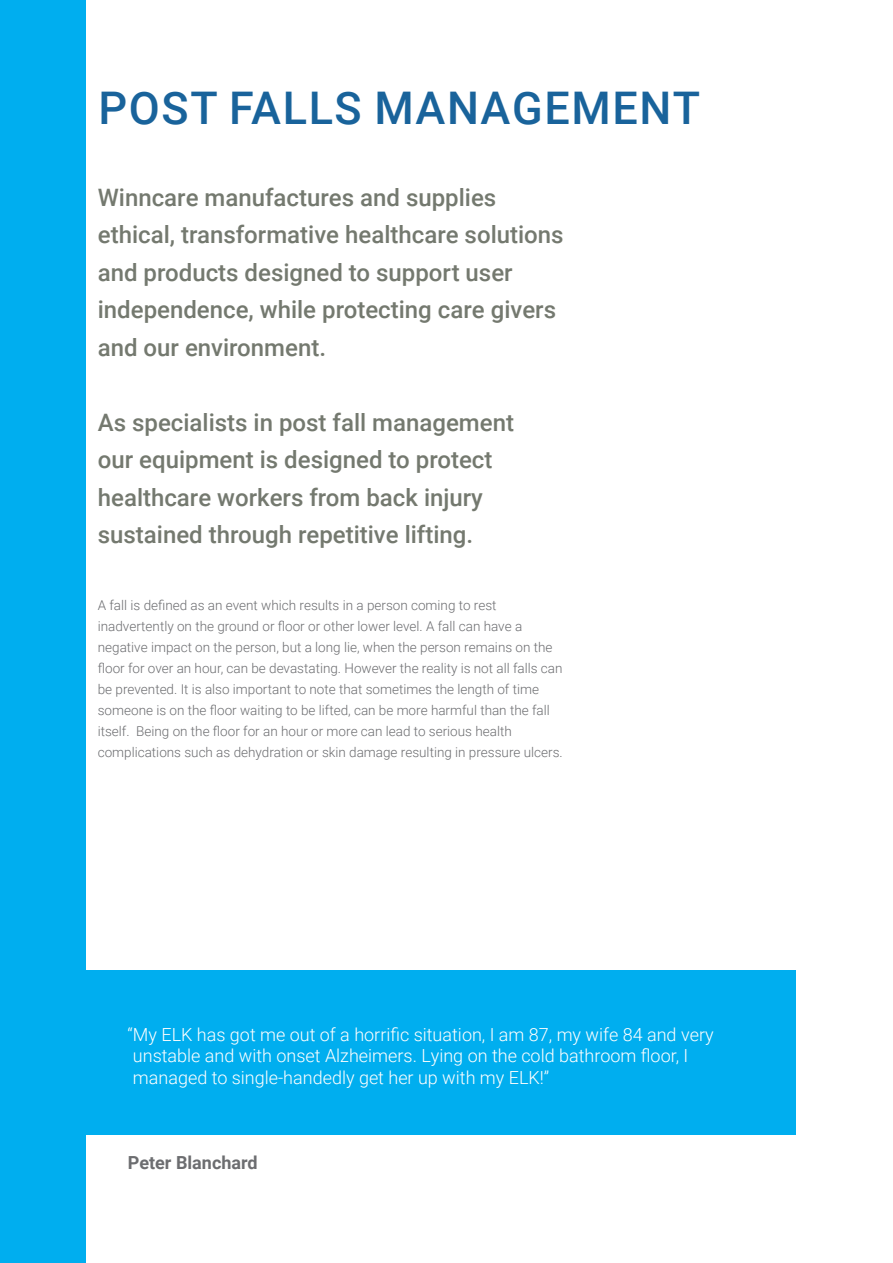
<style>
.page{position:relative;width:893px;height:1263px;background:#fff}
.page>*{position:absolute;margin:0;border:0;box-sizing:border-box;transform-origin:0 0}
.t1{font:500 45px "Roboto";letter-spacing:.035em;color:#19639b}
.t2{font:500 24px/37.5px "Roboto";color:#74796f}
.t3{font:300 18px/21.6px "Roboto";color:#fff}
.t4{font:700 18px "Roboto";color:#6c6d70}
.t5{font:300 13.5px/21px "Roboto";color:#6c6d70}
</style>
<div class="page">
<div style="left:77px;top:971px;width:719px;height:164px;background:#00aeef"></div>
<div style="left:0;top:0;width:85px;height:1263px;background:#00aeef"></div>
<h1 class="t1" style="left:99px;top:76px;width:603px">POST FALLS MANAGEMENT</h1>
<h2 class="t2" style="left:98px;top:178px;width:467px">Winncare manufactures and supplies ethical, transformative healthcare solutions and products designed to support user independence, while protecting care givers and our environment.</h2>
<h2 class="t2" style="left:98px;top:403px;width:418px">As specialists in post fall management our equipment is designed to protect healthcare workers from back injury sustained through repetitive lifting.</h2>
<p class="t5" style="left:98px;top:595px;width:466px">A fall is defined as an event which results in a person coming to rest inadvertently on the ground or floor or other lower level. A fall can have a negative impact on the person, but a long lie, when the person remains on the floor for over an hour, can be devastating. However the reality is not all falls can be prevented. It is also important to note that sometimes the length of time someone is on the floor waiting to be lifted, can be more harmful than the fall itself. Being on the floor for an hour or more can lead to serious health complications such as dehydration or skin damage resulting in pressure ulcers.</p>
<h3 class="t3" style="left:128px;top:1023px;width:587px">“My ELK has got me out of a horrific situation, I am 87, my wife 84 and very unstable and with onset Alzheimers. Lying on the cold bathroom floor, I managed to single-handedly get her up with my ELK!”</h3>
<h3 class="t4" style="left:128px;top:1150px;width:131px">Peter Blanchard</h3>
</div>
